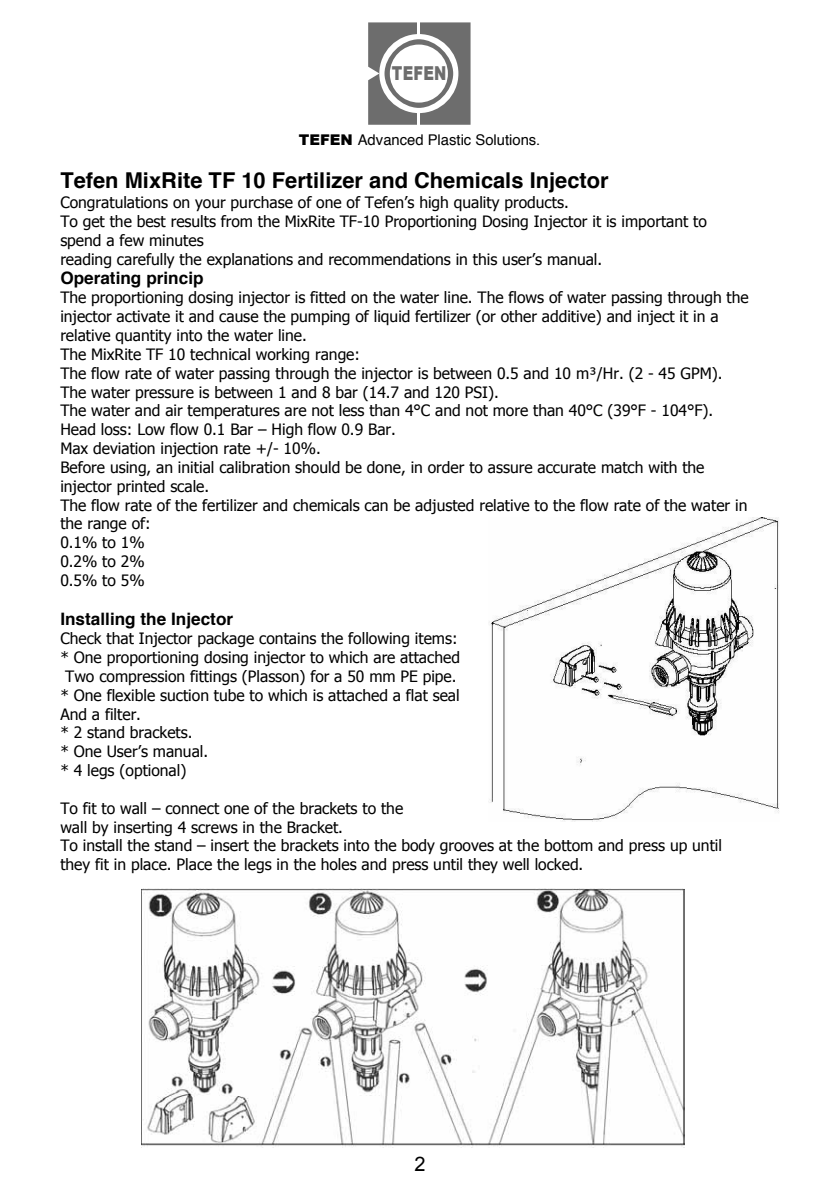
<style>
.page{position:relative;width:840px;height:1191px;background:#fff}
.page>*{position:absolute;margin:0;border:0;box-sizing:border-box;transform-origin:0 0}
.t1{font:700 21.8px "Helvetica";color:#000}
.t2{font:20px "Arial";color:#000}
.t3{font:900 19.2px "Arial";letter-spacing:.01em;color:#6d6d6d;scale:.76 1}
.t4{font:700 17.2px "Helvetica";color:#000}
.t5{font:15.6px/18.8px "Tahoma";color:#000}
.t6{font:14.8px "Helvetica";color:#000}
.s1{font-family:"Arial";font-weight:900}
</style>
<div class="page">
<svg style="left:368px;top:22px;width:102px;height:103px"></svg>
<div style="left:389px;top:45px;width:58px;height:58px;background:#fff;border-radius:50%"></div>
<hr style="left:417px;top:22px;width:3px;height:14px;background:#fff">
<hr style="left:417px;top:111px;width:3px;height:14px;background:#fff">
<img style="left:489px;top:518px;width:290px;height:303px">
<img style="left:142px;top:888px;width:542px;height:259px">
<p class="t3" style="left:392px;top:63px;width:73px">TEFEN</p>
<p class="t6" style="left:298px;top:130px;width:243px"><span class="s1">TEFEN</span> Advanced Plastic Solutions.</p>
<h1 class="t1" style="left:60px;top:165px;width:549px">Tefen MixRite TF 10 Fertilizer and Chemicals Injector</h1>
<p class="t5" style="left:60px;top:193px;width:647px">Congratulations on your purchase of one of Tefen’s high quality products.<br>To get the best results from the MixRite TF-10 Proportioning Dosing Injector it is important to spend a few minutes<br>reading carefully the explanations and recommendations in this user’s manual.</p>
<p class="t4" style="left:60px;top:266px;width:145px">Operating princip</p>
<p class="t5" style="left:60px;top:288px;width:689px">The proportioning dosing injector is fitted on the water line. The flows of water passing through the injector activate it and cause the pumping of liquid fertilizer (or other additive) and inject it in a relative quantity into the water line.<br>The MixRite TF 10 technical working range:<br>The flow rate of water passing through the injector is between 0.5 and 10 m³/Hr. (2 - 45 GPM).<br>The water pressure is between 1 and 8 bar (14.7 and 120 PSI).<br>The water and air temperatures are not less than 4°C and not more than 40°C (39°F - 104°F).<br>Head loss: Low flow 0.1 Bar – High flow 0.9 Bar.<br>Max deviation injection rate +/- 10%.<br>Before using, an initial calibration should be done, in order to assure accurate match with the injector printed scale.<br>The flow rate of the fertilizer and chemicals can be adjusted relative to the flow rate of the water in the range of:<br>0.1% to 1%<br>0.2% to 2%<br>0.5% to 5%</p>
<p class="t4" style="left:60px;top:607px;width:174px">Installing the Injector</p>
<p class="t5" style="left:60px;top:628px;width:398px">Check that Injector package contains the following items:</p>
<p class="t5" style="left:60px;top:647px;width:401px">* One proportioning dosing injector to which are attached</p>
<p class="t5" style="left:65px;top:666px;width:392px">Two compression fittings (Plasson) for a 50 mm PE pipe.</p>
<p class="t5" style="left:60px;top:685px;width:400px">* One flexible suction tube to which is attached a flat seal</p>
<p class="t5" style="left:60px;top:704px;width:82px">And a filter.</p>
<p class="t5" style="left:60px;top:722px;width:134px">* 2 stand brackets.</p>
<p class="t5" style="left:60px;top:741px;width:149px">* One User’s manual.</p>
<p class="t5" style="left:60px;top:760px;width:127px">* 4 legs (optional)</p>
<p class="t5" style="left:60px;top:798px;width:662px">To fit to wall – connect one of the brackets to the<br>wall by inserting 4 screws in the Bracket.<br>To install the stand – insert the brackets into the body grooves at the bottom and press up until they fit in place. Place the legs in the holes and press until they well locked.</p>
<p class="t2" style="left:414px;top:1150px;width:13px">2</p>
</div>
